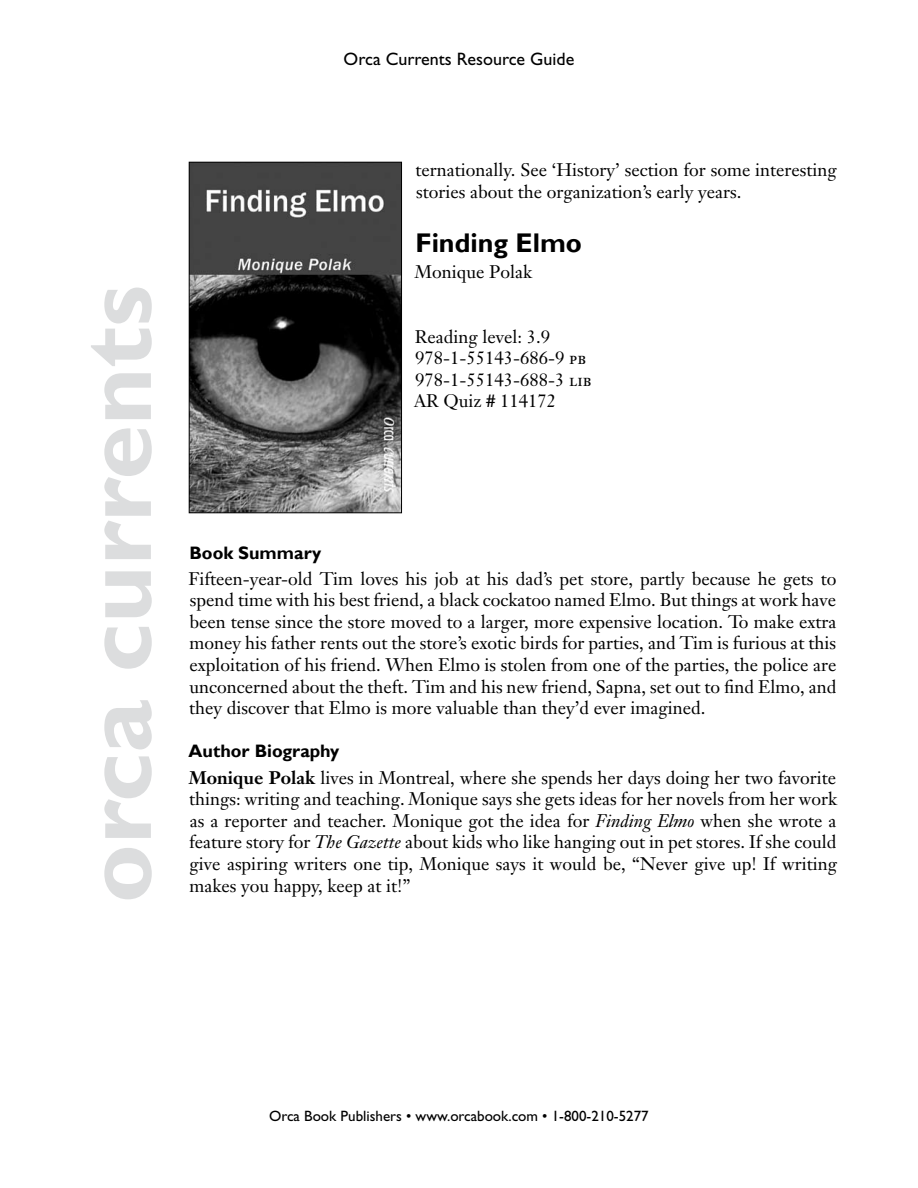
<style>
.page{position:relative;width:918px;height:1188px;background:#fff}
.page>*{position:absolute;margin:0;border:0;box-sizing:border-box;transform-origin:0 0}
.t1{font:700 99px "Gill Sans";color:#dcddde}
.t2{font:700 27px "Gill Sans";color:#000}
.t3{font:18px/21.6px "Janson Text";color:#000}
.t4{font:700 18px "Gill Sans";color:#000}
.t5{font:18px "Gill Sans";color:#000}
.t6{font:15px "Gill Sans";color:#000}
.s1{font-family:"Janson Text Roman SC"}
.s2{font-weight:700}
.s3{font-style:italic}
</style>
<div class="page">
<img style="left:191px;top:164px;width:209px;height:347px">
<div style="left:189px;top:162px;width:213px;height:351px;border:1px solid #000"></div>
<p class="t5" style="left:344px;top:49px;width:232px">Orca Currents Resource Guide</p>
<h1 class="t1" style="left:58px;top:903px;width:620px;rotate:-90deg">orca currents</h1>
<p class="t3" style="left:416px;top:159px;width:423px">ternationally. See ‘History’ section for some interesting stories about the organization’s early years.</p>
<h2 class="t2" style="left:415px;top:226px;width:168px">Finding Elmo</h2>
<p class="t3" style="left:415px;top:261px;width:119px">Monique Polak</p>
<p class="t3" style="left:414px;top:325px;width:179px">Reading level: 3.9<br>978-1-55143-686-9 <span class="s1">pb<br></span>978-1-55143-688-3 <span class="s1">lib<br></span>AR Quiz # 114172</p>
<p class="t4" style="left:189px;top:542px;width:134px">Book Summary</p>
<p class="t3" style="left:189px;top:568px;width:649px;text-align:justify">Fifteen-year-old Tim loves his job at his dad’s pet store, partly because he gets to spend time with his best friend, a black cockatoo named Elmo. But things at work have been tense since the store moved to a larger, more expensive location. To make extra money his father rents out the store’s exotic birds for parties, and Tim is furious at this exploitation of his friend. When Elmo is stolen from one of the parties, the police are unconcerned about the theft. Tim and his new friend, Sapna, set out to find Elmo, and they discover that Elmo is more valuable than they’d ever imagined.</p>
<p class="t4" style="left:189px;top:741px;width:152px">Author Biography</p>
<p class="t3" style="left:189px;top:766px;width:650px;text-align:justify"><span class="s2">Monique Polak</span> lives in Montreal, where she spends her days doing her two favorite things: writing and teaching. Monique says she gets ideas for her novels from her work as a reporter and teacher. Monique got the idea for <span class="s3">Finding Elmo</span> when she wrote a feature story for <span class="s3">The Gazette</span> about kids who like hanging out in pet stores. If she could give aspiring writers one tip, Monique says it would be, “Never give up! If writing makes you happy, keep at it!”</p>
<p class="t6" style="left:269px;top:1108px;width:381px">Orca Book Publishers • www.orcabook.com • 1-800-210-5277</p>
</div>
